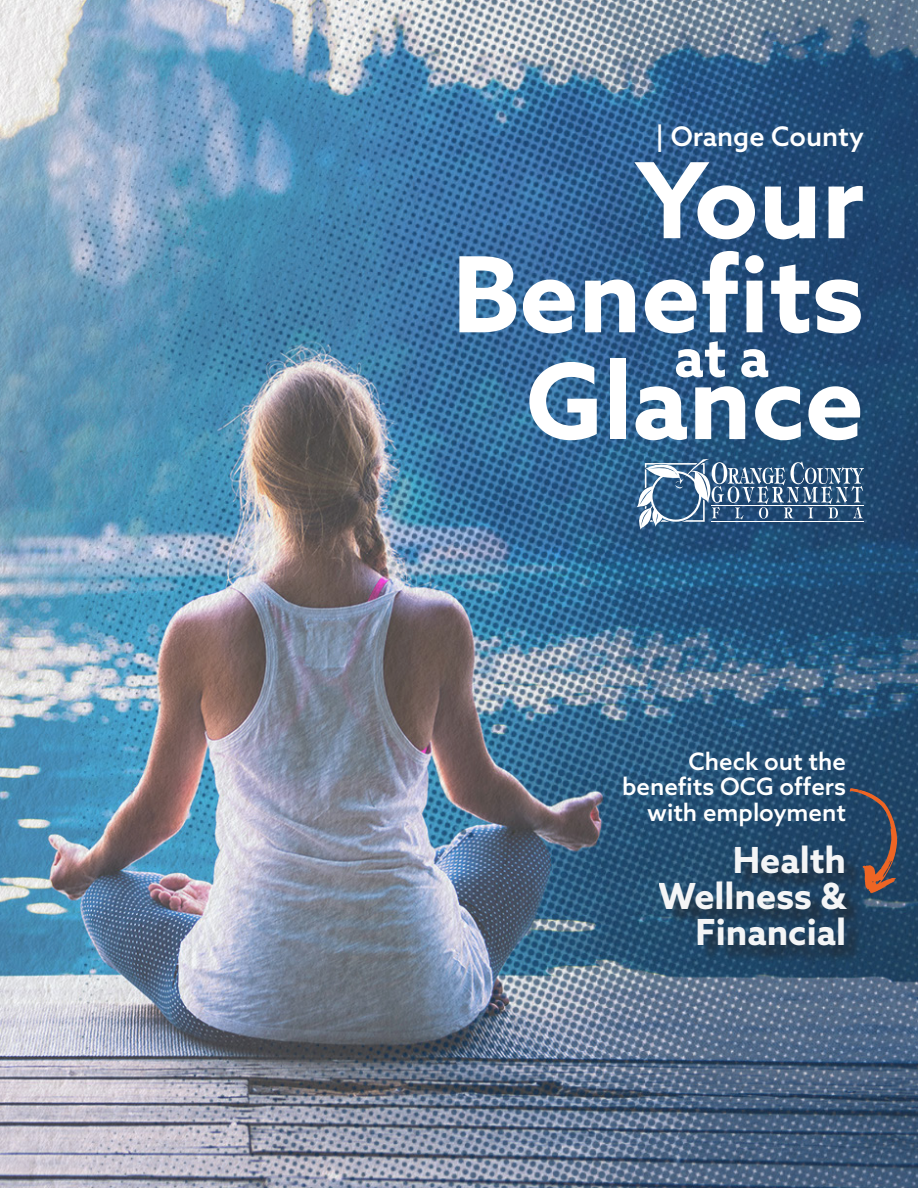
<style>
.page{position:relative;width:918px;height:1188px;background:#fff}
.page>*{position:absolute;margin:0;border:0;box-sizing:border-box;transform-origin:0 0}
.t1{font:700 105px/106.8px "Azo Sans";color:#fff;text-align:right}
.t2{font:700 55.2px "Azo Sans";color:#fff}
.t3{font:700 36px/36px "Azo Sans";color:#f4f5f6;text-align:right}
.t4{font:500 27px "Azo Sans";color:#fff}
.t5{font:500 24px/25.5px "Azo Sans";color:#fff;text-align:right}
</style>
<div class="page">
<img style="left:0;top:0;width:918px;height:1188px">
<svg style="left:637px;top:459px;width:227px;height:72px"></svg>
<div style="left:663px;top:848px;width:202px;height:116px;background:#231f20;opacity:.57"></div>
<svg style="left:850px;top:788px;width:47px;height:106px"></svg>
<h1 class="t4" style="left:656px;top:118px;width:210px">| Orange County</h1>
<h1 class="t1" style="left:636px;top:145px;width:230px">Your</h1>
<h1 class="t1" style="left:452px;top:240px;width:413px">Benefits<br>Glance</h1>
<h1 class="t2" style="left:674px;top:320px;width:96px">at a</h1>
<p class="t5" style="left:622px;top:748px;width:225px">Check out the benefits OCG offers with employment</p>
<h3 class="t3" style="left:659px;top:842px;width:189px">Health<br>Wellness &amp;<br>Financial</h3>
</div>
